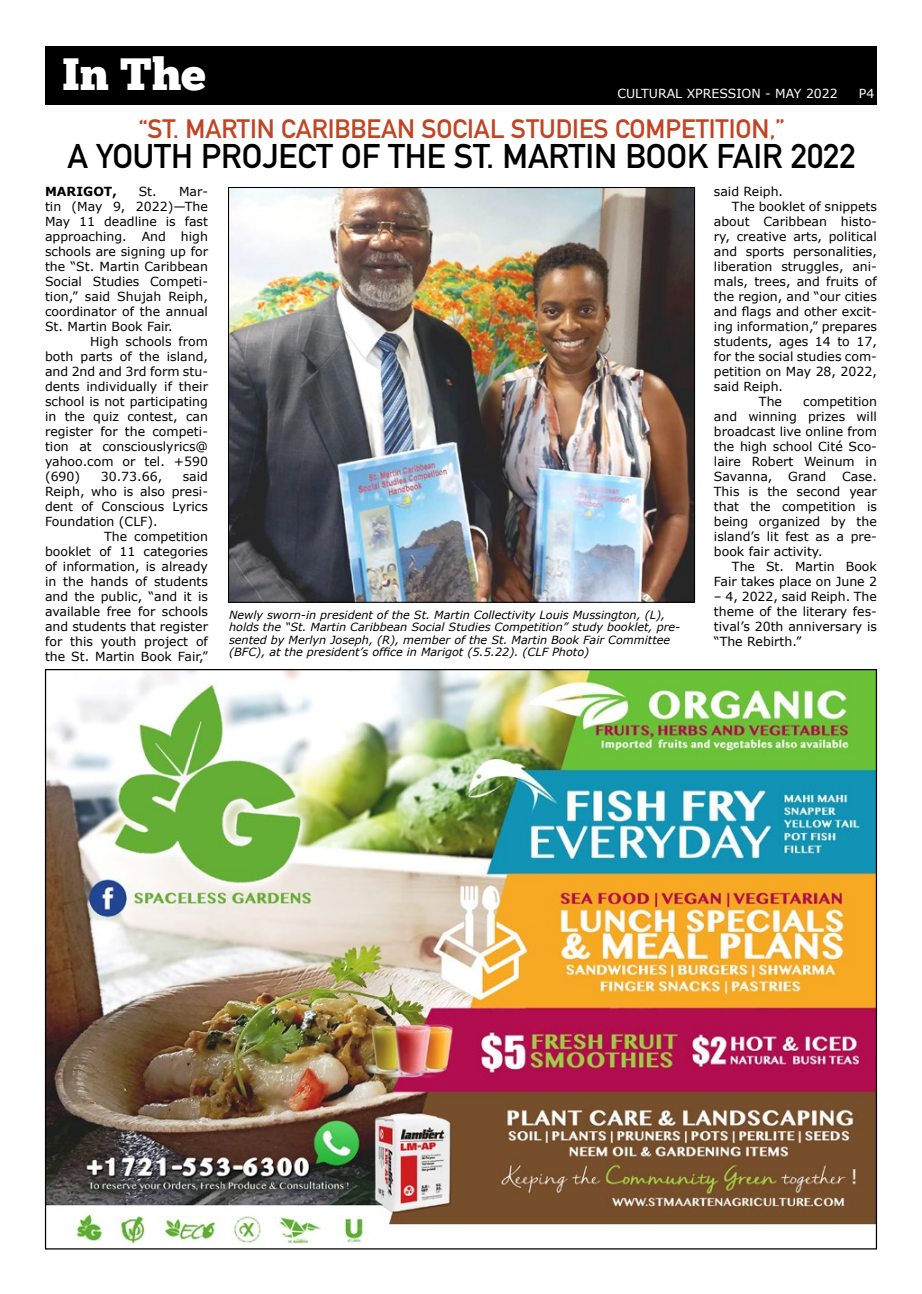
<style>
.page{position:relative;width:922px;height:1294px;background:#fff}
.page>*{position:absolute;margin:0;border:0;box-sizing:border-box;transform-origin:0 0}
.t1{font:45px "Chunk Five Ex";color:#fff}
.t2{font:700 33.75px "DIN Alternate";color:#000}
.t3{font:700 26.25px "DIN Alternate";color:#c14424}
.t4{font:12.5px/15px "Verdana";color:#000;text-align:justify}
.t5{font:12.5px "Verdana";color:#fff}
.t6{font:700 12.5px "Verdana";color:#000}
.t7{font:italic 11.25px/12.5px "Verdana";color:#000}
</style>
<div class="page">
<div style="left:45px;top:46px;width:831px;height:58px;background:#000"></div>
<img style="left:47px;top:671px;width:827px;height:574px">
<img style="left:230px;top:189px;width:463px;height:412px">
<h1 class="t1" style="left:62px;top:41px;width:145px">In The</h1>
<p class="t5" style="left:617px;top:85px;width:222px">cultural xpression - May 2022</p>
<p class="t5" style="left:858px;top:85px;width:17px">P4</p>
<h3 class="t3" style="left:139px;top:109px;width:647px">“ST. MARTIN CARIBBEAN SOCIAL STUDIES COMPETITION,”</h3>
<h2 class="t2" style="left:68px;top:130px;width:789px">A YOUTH PROJECT OF THE ST. MARTIN BOOK FAIR 2022</h2>
<p class="t6" style="left:45px;top:183px;width:11px">MARIGOT</p>
<p class="t6" style="left:112px;top:183px;width:6px">,</p>
<p class="t4" style="left:45px;top:184px;width:164px;text-indent:94px">St. Mar&shy;tin (May 9, 2022)—The May 11 deadline is fast approaching. And high schools are signing up for the “St. Martin Caribbean Social Studies Competi&shy;tion,” said Shujah Reiph, coordinator of the annual St. Martin Book Fair.</p>
<p class="t4" style="left:45px;top:334px;width:164px;text-indent:45px">High schools from both parts of the island, and 2nd and 3rd form stu&shy;dents individually if their school is not participating in the quiz contest, can register for the competi&shy;tion at consciouslyrics@ yahoo.com or tel. +590 (690)</p>
<p class="t4" style="left:101px;top:469px;width:63px">30.73.66,</p>
<p class="t4" style="left:183px;top:469px;width:27px">said</p>
<p class="t4" style="left:45px;top:484px;width:164px">Reiph, who is also presi-</p>
<p class="t4" style="left:45px;top:499px;width:164px">dent of Conscious Lyrics</p>
<p class="t4" style="left:45px;top:514px;width:114px">Foundation (CLF).</p>
<p class="t4" style="left:104px;top:529px;width:105px">The competition</p>
<p class="t4" style="left:45px;top:544px;width:164px">booklet of 11 categories</p>
<p class="t4" style="left:45px;top:559px;width:164px">of information, is already</p>
<p class="t4" style="left:45px;top:574px;width:164px">in the hands of students</p>
<p class="t4" style="left:45px;top:589px;width:164px">and the public, “and it is</p>
<p class="t4" style="left:45px;top:604px;width:164px">available free for schools</p>
<p class="t4" style="left:45px;top:619px;width:164px">and students that register</p>
<p class="t4" style="left:45px;top:634px;width:164px">for this youth project of</p>
<p class="t4" style="left:45px;top:649px;width:164px">the St. Martin Book Fair,”</p>
<p class="t7" style="left:229px;top:608px;width:452px">Newly sworn-in president of the St. Martin Collectivity Louis Mussington, (L), holds the “St. Martin Caribbean Social Studies Competition” study booklet, pre&shy;sented by Merlyn Joseph, (R), member of the St. Martin Book Fair Committee (BFC), at the president’s office in Marigot (5.5.22). (CLF Photo)</p>
<p class="t4" style="left:713px;top:184px;width:71px">said Reiph.</p>
<p class="t4" style="left:731px;top:199px;width:146px">The booklet of snippets</p>
<p class="t4" style="left:713px;top:214px;width:164px">about Caribbean histo-</p>
<p class="t4" style="left:713px;top:229px;width:164px">ry, creative arts, political</p>
<p class="t4" style="left:713px;top:244px;width:164px">and sports personalities,</p>
<p class="t4" style="left:713px;top:259px;width:164px">liberation struggles, ani-</p>
<p class="t4" style="left:713px;top:274px;width:164px">mals, trees, and fruits of</p>
<p class="t4" style="left:713px;top:289px;width:164px">the region, and “our cities</p>
<p class="t4" style="left:713px;top:304px;width:164px">and flags and other excit-</p>
<p class="t4" style="left:713px;top:319px;width:164px">ing information,” prepares</p>
<p class="t4" style="left:713px;top:334px;width:164px">students, ages 14 to 17,</p>
<p class="t4" style="left:713px;top:349px;width:164px">for the social studies com-</p>
<p class="t4" style="left:713px;top:364px;width:164px">petition on May 28, 2022,</p>
<p class="t4" style="left:713px;top:379px;width:71px">said Reiph.</p>
<p class="t4" style="left:758px;top:394px;width:25px">The</p>
<p class="t4" style="left:713px;top:394px;width:164px;text-indent:89px">competition and winning prizes will broadcast live online from the high school Cité Sco&shy;laire Robert Weinum in Savanna,</p>
<p class="t4" style="left:788px;top:469px;width:40px">Grand</p>
<p class="t4" style="left:713px;top:469px;width:164px;text-indent:128px">Case.<br>This is the second year that the competition is being organized by the island’s lit fest as a pre&shy;book fair activity.</p>
<p class="t4" style="left:713px;top:559px;width:164px;text-align:right">The St. Martin Book<br>Fair takes place on June 2</p>
<p class="t4" style="left:713px;top:589px;width:164px">– 4, 2022, said Reiph. The theme of the literary fes&shy;tival’s 20th anniversary is “The Rebirth.”</p>
</div>
